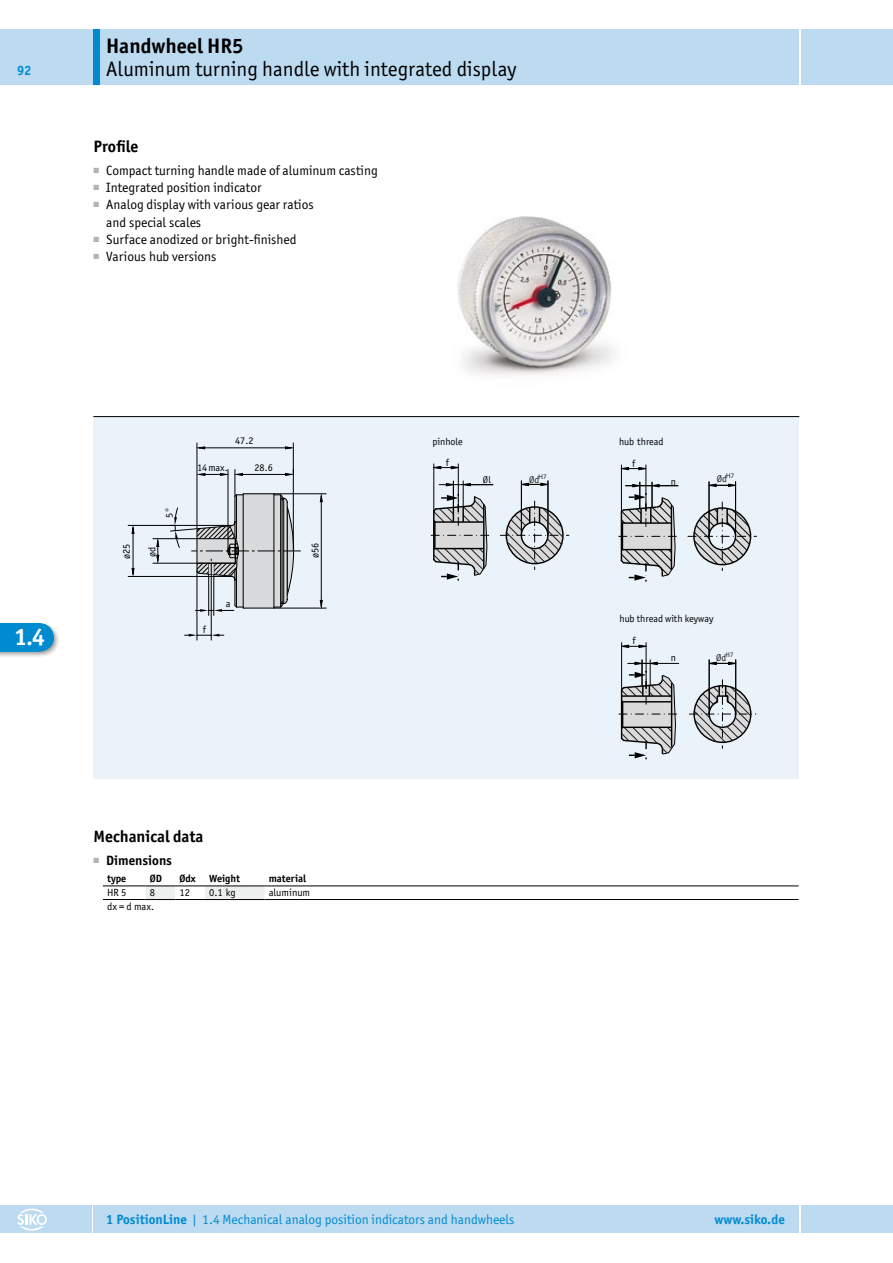
<style>
.page{position:relative;width:893px;height:1263px;background:#fff}
.page>*{position:absolute;margin:0;border:0;box-sizing:border-box;transform-origin:0 0}
.t1{font:700 24px "Officina Sans ITC Pro";color:#fff}
.t2{font:21px "Officina Sans ITC Pro";color:#000}
.t3{font:700 21px "Officina Sans ITC Pro";color:#000}
.t4{font:700 16.5px "Officina Sans ITC Pro";color:#000}
.t5{font:13.5px/17.2px "Officina Sans ITC Pro";color:#000}
.t6{font:13.5px "Officina Sans ITC Pro";color:#008bd0}
.t7{font:700 13.5px "Officina Sans ITC Pro";color:#008bd0}
.t8{font:700 13.5px "Officina Sans ITC Pro";color:#000}
.t9{font:700 10.5px "Officina Sans ITC Pro";color:#000}
.t10{font:10.5px "Officina Sans";color:#000}
.t11{font:10.5px "Officina Sans ITC Pro";color:#000}
.t12{font:10.2px "Officina Sans";color:#000}
.t13{font:10.05px/21.8px "Officina Sans";color:#000}
.t14{font:10.05px "Officina Sans ITC Pro";color:#000}
.t15{font:9.6px "Officina Sans";color:#1b171b}
.t16{font:9.6px "Officina Sans";color:#000}
.t17{font:6.9px "Myriad";color:#1b171b}
.t18{font:6.9px "Officina Sans ITC Pro";color:#1b171b}
.s1{font-weight:500}
.s2{font-size:10.2px}
.s3{font-weight:700}
</style>
<div class="page">
<div style="left:94px;top:1205px;width:705px;height:28px;background:#bcdaf0"></div>
<div style="left:0;top:1205px;width:91px;height:28px;background:#bcdaf0"></div>
<div style="left:801px;top:1205px;width:92px;height:28px;background:#bcdaf0"></div>
<div style="left:94px;top:30px;width:705px;height:55px;background:#bcdaf0"></div>
<div style="left:0;top:30px;width:94px;height:55px;background:#bcdaf0"></div>
<div style="left:801px;top:30px;width:92px;height:55px;background:#bcdaf0"></div>
<img style="left:457px;top:216px;width:156px;height:159px">
<div style="left:0;top:621px;width:60px;height:37px;background:#000;opacity:.4"></div>
<div style="left:0;top:623px;width:54px;height:28px;background:#008bd0"></div>
<div style="left:94px;top:30px;width:6px;height:55px;background:#008bd0"></div>
<div style="left:93px;top:416px;width:706px;height:363px;background:#eaf3fa"></div>
<hr style="left:646px;top:465px;width:1px;height:37px;background:#000">
<hr style="left:621px;top:465px;width:1px;height:49px;background:#000">
<svg style="left:621px;top:467px;width:26px;height:3px"></svg>
<hr style="left:709px;top:482px;width:1px;height:54px;background:#000">
<hr style="left:735px;top:482px;width:1px;height:54px;background:#000">
<svg style="left:708px;top:484px;width:27px;height:3px"></svg>
<svg style="left:688px;top:502px;width:69px;height:69px"></svg>
<svg style="left:619px;top:482px;width:59px;height:100px"></svg>
<hr style="left:709px;top:660px;width:1px;height:54px;background:#000">
<hr style="left:735px;top:660px;width:1px;height:54px;background:#000">
<svg style="left:708px;top:662px;width:29px;height:3px"></svg>
<hr style="left:646px;top:643px;width:1px;height:36px;background:#000">
<hr style="left:621px;top:643px;width:1px;height:47px;background:#000">
<svg style="left:621px;top:645px;width:26px;height:3px"></svg>
<svg style="left:689px;top:680px;width:67px;height:68px"></svg>
<svg style="left:619px;top:660px;width:60px;height:99px"></svg>
<hr style="left:622px;top:695px;width:50px;height:2px;background:#000">
<hr style="left:458px;top:464px;width:1px;height:37px;background:#000">
<hr style="left:434px;top:464px;width:1px;height:49px;background:#000">
<svg style="left:433px;top:466px;width:26px;height:3px"></svg>
<hr style="left:521px;top:481px;width:1px;height:54px;background:#000">
<hr style="left:548px;top:481px;width:1px;height:54px;background:#000">
<svg style="left:522px;top:483px;width:27px;height:3px"></svg>
<svg style="left:500px;top:501px;width:69px;height:69px"></svg>
<svg style="left:431px;top:481px;width:62px;height:99px"></svg>
<svg style="left:17px;top:1208px;width:30px;height:22px"></svg>
<hr style="left:93px;top:416px;width:706px;height:1px;background:#000">
<svg style="left:146px;top:887px;width:118px;height:12px"></svg>
<hr style="left:103px;top:886px;width:42px;height:1px;background:#000">
<hr style="left:145px;top:886px;width:30px;height:1px;background:#000">
<hr style="left:175px;top:886px;width:30px;height:1px;background:#000">
<hr style="left:205px;top:886px;width:59px;height:1px;background:#000">
<hr style="left:264px;top:886px;width:535px;height:1px;background:#000">
<hr style="left:103px;top:899px;width:42px;height:1px;background:#000">
<hr style="left:145px;top:899px;width:30px;height:1px;background:#000">
<hr style="left:175px;top:899px;width:30px;height:1px;background:#000">
<hr style="left:205px;top:899px;width:59px;height:1px;background:#000">
<hr style="left:264px;top:899px;width:535px;height:1px;background:#000">
<hr style="left:274px;top:493px;width:53px;height:1px;background:#000">
<hr style="left:274px;top:608px;width:53px;height:1px;background:#000">
<hr style="left:321px;top:496px;width:1px;height:110px;background:#000">
<svg style="left:320px;top:600px;width:3px;height:9px"></svg>
<svg style="left:320px;top:493px;width:3px;height:9px"></svg>
<hr style="left:153px;top:538px;width:44px;height:1px;background:#000">
<hr style="left:153px;top:563px;width:44px;height:1px;background:#000">
<svg style="left:156px;top:538px;width:3px;height:26px"></svg>
<hr style="left:128px;top:525px;width:47px;height:1px;background:#000">
<hr style="left:128px;top:576px;width:104px;height:1px;background:#000">
<hr style="left:133px;top:528px;width:1px;height:46px;background:#000">
<svg style="left:131px;top:568px;width:4px;height:8px"></svg>
<svg style="left:131px;top:524px;width:4px;height:10px"></svg>
<hr style="left:293px;top:443px;width:1px;height:31px;background:#000">
<hr style="left:197px;top:443px;width:1px;height:86px;background:#000">
<hr style="left:199px;top:447px;width:92px;height:1px;background:#000">
<svg style="left:196px;top:446px;width:9px;height:3px"></svg>
<svg style="left:285px;top:446px;width:9px;height:3px"></svg>
<hr style="left:208px;top:574px;width:1px;height:42px;background:#000">
<hr style="left:214px;top:575px;width:1px;height:41px;background:#000">
<hr style="left:197px;top:571px;width:1px;height:69px;background:#000">
<hr style="left:211px;top:581px;width:1px;height:59px;background:#000">
<svg style="left:184px;top:634px;width:40px;height:2px"></svg>
<svg style="left:166px;top:469px;width:135px;height:143px"></svg>
<p class="t7" style="left:17px;top:62px;width:16px">92</p>
<h2 class="t3" style="left:106px;top:33px;width:139px">Handwheel HR5</h2>
<h2 class="t2" style="left:106px;top:57px;width:412px">Aluminum turning handle with integrated display</h2>
<p class="t4" style="left:94px;top:136px;width:46px">Profile</p>
<p class="t5" style="left:94px;top:162px;width:286px"><sup>■</sup> Compact turning handle made of aluminum casting</p>
<p class="t5" style="left:94px;top:179px;width:170px"><sup>■</sup> Integrated position indicator</p>
<p class="t5" style="left:106px;top:196px;width:209px;text-indent:-13px"><sup>■</sup> Analog display with various gear ratios and special scales</p>
<p class="t5" style="left:94px;top:231px;width:204px"><sup>■</sup> Surface anodized or bright-finished</p>
<p class="t5" style="left:94px;top:248px;width:124px"><sup>■</sup> Various hub versions</p>
<h1 class="t1" style="left:14px;top:622px;width:32px">1<span class="s1">.</span>4</h1>
<p class="t12" style="left:163px;top:517px;width:7px;rotate:-90deg">5</p>
<p class="t12" style="left:120px;top:559px;width:17px;rotate:-90deg">ø25</p>
<p class="t12" style="left:146px;top:557px;width:12px;rotate:-90deg">ød</p>
<p class="t13" style="left:197px;top:456px;width:32px"><span class="s2">14</span>max.</p>
<p class="t12" style="left:235px;top:435px;width:20px">47.2</p>
<p class="t12" style="left:255px;top:461px;width:20px">28.6</p>
<p class="t12" style="left:203px;top:623px;width:5px">f</p>
<p class="t12" style="left:226px;top:598px;width:6px">a</p>
<p class="t12" style="left:309px;top:558px;width:17px;rotate:-90deg">ø56</p>
<p class="t13" style="left:432px;top:431px;width:32px;line-height:21.1px;text-align:center">pinhole f</p>
<p class="t17" style="left:539px;top:473px;width:9px">H7</p>
<p class="t16" style="left:483px;top:474px;width:10px">Øl</p>
<p class="t15" style="left:529px;top:474px;width:12px">Ød</p>
<p class="t4" style="left:94px;top:826px;width:112px">Mechanical data</p>
<p class="t8" style="left:94px;top:852px;width:80px"><sup>■</sup> Dimensions</p>
<p class="t9" style="left:107px;top:872px;width:21px">type</p>
<p class="t9" style="left:150px;top:872px;width:14px">ØD</p>
<p class="t9" style="left:179px;top:872px;width:18px">Ødx</p>
<p class="t9" style="left:209px;top:872px;width:32px">Weight</p>
<p class="t9" style="left:269px;top:872px;width:39px">material</p>
<p class="t10" style="left:107px;top:886px;width:21px">HR5</p>
<p class="t10" style="left:150px;top:886px;width:7px">8</p>
<p class="t10" style="left:179px;top:886px;width:12px">12</p>
<p class="t10" style="left:209px;top:886px;width:28px">0.1 kg</p>
<p class="t10" style="left:269px;top:886px;width:43px">aluminum</p>
<p class="t11" style="left:107px;top:900px;width:49px">dx = d max.</p>
<p class="t13" style="left:632px;top:430px;width:33px;text-indent:-13px">hub thread f</p>
<p class="t13" style="left:671px;top:470px;width:7px">n</p>
<p class="t17" style="left:726px;top:472px;width:9px">H7</p>
<p class="t15" style="left:717px;top:473px;width:12px">Ød</p>
<p class="t14" style="left:619px;top:613px;width:95px">hub thread with keyway</p>
<p class="t13" style="left:632px;top:629px;width:5px">f</p>
<p class="t18" style="left:726px;top:650px;width:9px">H7</p>
<p class="t13" style="left:671px;top:647px;width:7px">n</p>
<p class="t15" style="left:716px;top:652px;width:12px">Ød</p>
<p class="t6" style="left:106px;top:1211px;width:410px"><span class="s3">1 PositionLine</span> | 1.4 Mechanical analog position indicators and handwheels</p>
<p class="t7" style="left:714px;top:1211px;width:72px">www.siko.de</p>
</div>
